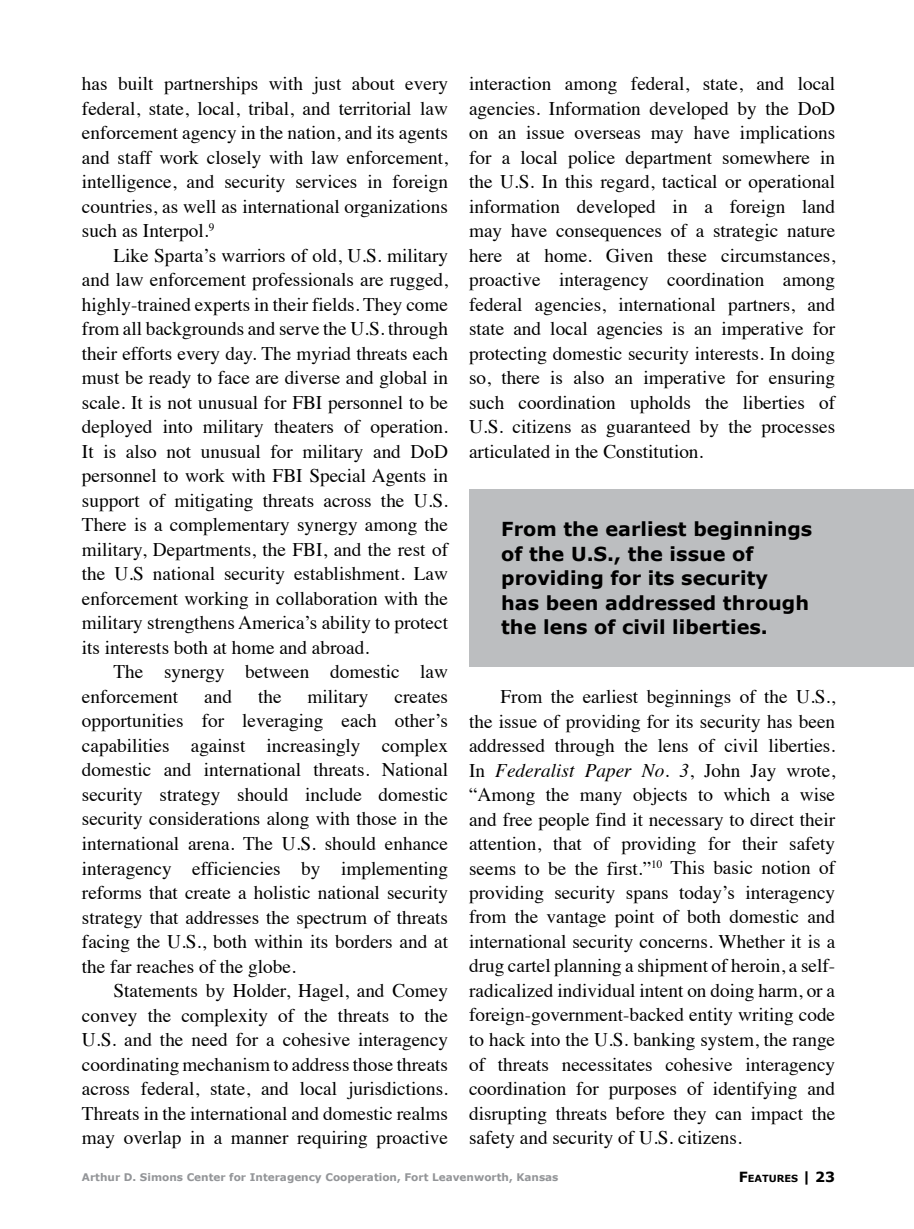
<style>
.page{position:relative;width:914px;height:1229px;background:#fff}
.page>*{position:absolute;margin:0;border:0;box-sizing:border-box;transform-origin:0 0}
.t1{font:19.25px/24.5px "Times";color:#000;text-align:justify}
.t2{font:700 19.25px/24.5px "Verdana";color:#000}
.t3{font:700 10.5px "Verdana";color:#939598}
.t4{font:700 9.8px "Verdana";color:#000}
.s1{font-style:italic}
.s2{font-size:14px}
</style>
<div class="page">
<div style="left:469px;top:489px;width:445px;height:178px;background:#bcbec0"></div>
<p class="t1" style="left:82px;top:70px;width:367px">has built partnerships with just about every federal, state, local, tribal, and territorial law enforcement agency in the nation, and its agents and staff work closely with law enforcement, intelligence, and security services in foreign countries, as well as international organizations such as Interpol.<sup>9</sup></p>
<p class="t1" style="left:82px;top:241px;width:367px;text-indent:31px">Like Sparta’s warriors of old, U.S. military and law enforcement professionals are rugged, highly-trained experts in their fields. They come from all backgrounds and serve the U.S. through their efforts every day. The myriad threats each must be ready to face are diverse and global in scale. It is not unusual for FBI personnel to be deployed into military theaters of operation.<br>It is also not unusual for military and DoD personnel to work with FBI Special Agents in support of mitigating threats across the U.S.<br>There is a complementary synergy among the military, Departments, the FBI, and the rest of the U.S national security establishment. Law enforcement working in collaboration with the military strengthens America’s ability to protect its interests both at home and abroad.</p>
<p class="t1" style="left:82px;top:658px;width:367px;text-indent:31px">The synergy between domestic law enforcement</p>
<p class="t1" style="left:204px;top:682px;width:29px">and</p>
<p class="t1" style="left:258px;top:682px;width:25px">the</p>
<p class="t1" style="left:307px;top:682px;width:62px">military</p>
<p class="t1" style="left:82px;top:682px;width:367px;text-indent:312px">creates opportunities for leveraging each other’s capabilities against increasingly complex domestic and international threats. National security strategy should include domestic security considerations along with those in the international arena. The U.S. should enhance interagency efficiencies by implementing reforms that create a holistic national security strategy that addresses the spectrum of threats facing the U.S., both within its borders and at the far reaches of the globe.</p>
<p class="t1" style="left:82px;top:976px;width:367px;text-indent:31px">Statements by Holder, Hagel, and Comey convey the complexity of the threats to the U.S. and the need for a cohesive interagency coordinating mechanism to address those threats across federal, state, and local jurisdictions.<br>Threats in the international and domestic realms may overlap in a manner requiring proactive</p>
<p class="t1" style="left:469px;top:70px;width:367px">interaction among federal, state, and local agencies. Information developed by the DoD on an issue overseas may have implications for a local police department somewhere in the U.S. In this regard, tactical or operational information developed in a foreign land may have consequences of a strategic nature here at home. Given these circumstances, proactive interagency coordination among federal agencies, international partners, and state and local agencies is an imperative for protecting domestic security interests. In doing so, there is also an imperative for ensuring such coordination upholds the liberties of U.S. citizens as guaranteed by the processes articulated in the Constitution.</p>
<p class="t2" style="left:501px;top:516px;width:312px">From the earliest beginnings of the U.S., the issue of providing for its security<br>has been addressed through the lens of civil liberties.</p>
<p class="t1" style="left:469px;top:682px;width:367px;text-indent:31px">From the earliest beginnings of the U.S., the issue of providing for its security has been addressed through the lens of civil liberties.<br>In <span class="s1">Federalist Paper No. 3</span>, John Jay wrote, “Among the many objects to which a wise and free people find it necessary to direct their attention, that of providing for their safety seems to be the first.”<sup>10</sup> This basic notion of providing security spans today’s interagency from the vantage point of both domestic and international security concerns. Whether it is a drug cartel planning a shipment of heroin, a self&shy;radicalized individual intent on doing harm, or a foreign-government-backed entity writing code to hack into the U.S. banking system, the range of threats necessitates cohesive interagency coordination for purposes of identifying and disrupting threats before they can impact the safety and security of U.S. citizens.</p>
<p class="t3" style="left:82px;top:1170px;width:478px">Arthur D. Simons Center for Interagency Cooperation, Fort Leavenworth, Kansas</p>
<p class="t4" style="left:738px;top:1171px;width:98px"><span class="s2">F</span>EATURES <span class="s2">|</span> <span class="s2">23</span></p>
</div>
